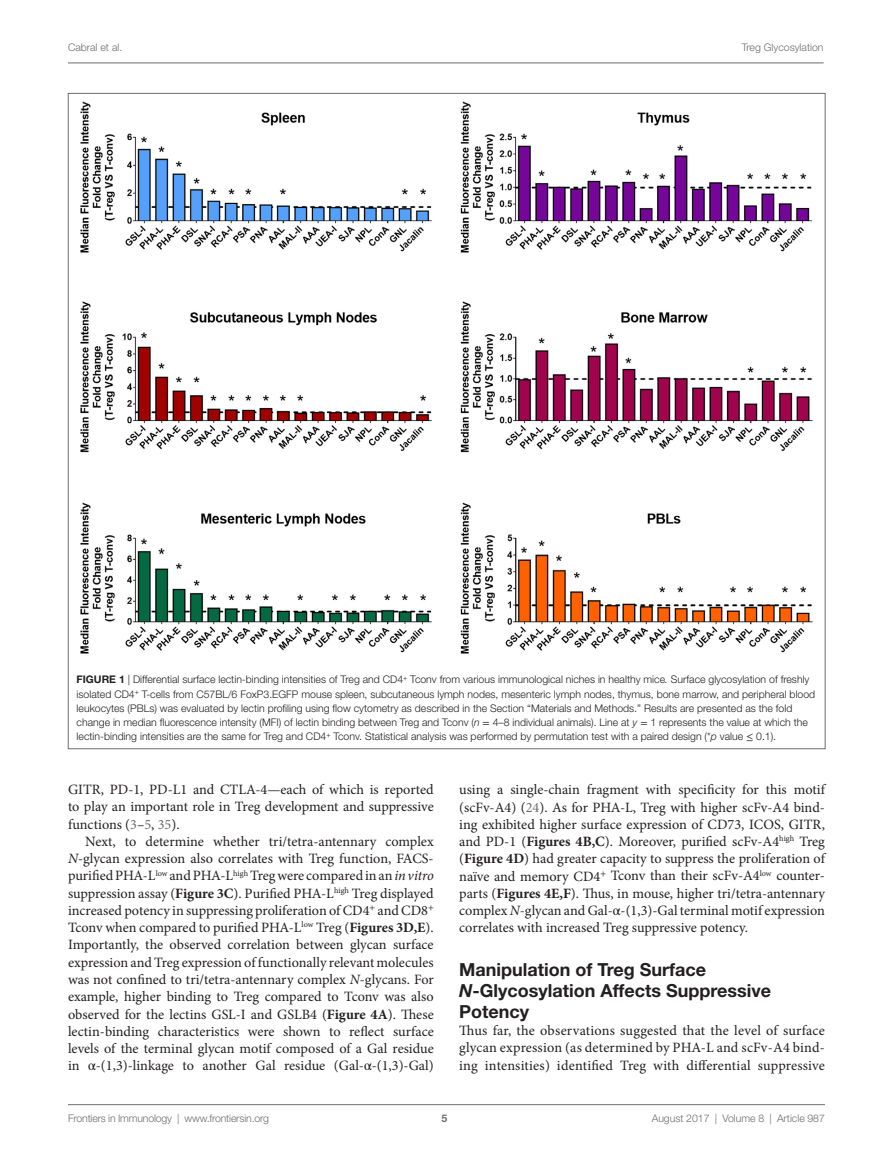
<style>
.page{position:relative;width:893px;height:1170px;background:#fff}
.page>*{position:absolute;margin:0;border:0;box-sizing:border-box;transform-origin:0 0}
.t1{font:700 18px/21px "Helvetica Neue LT Std";color:#231f20}
.t2{font:14.25px/17.2px "Minion Pro";color:#231f20;text-align:justify}
.t3{font:300 10.5px/14.2px "Helvetica Neue LT Std";color:#231f20}
.t4{font:300 10.5px "Helvetica Neue LT Std";color:#6c6d70}
.t5{font:700 10.5px "Helvetica Neue LT Std";color:#6c6d70}
.s1{font-weight:700}
.s2{font-style:italic}
.s3{font-family:"STIX General";font-weight:400}
.s4{color:#6c6d70}
.s5{font-family:"STIX General"}
</style>
<div class="page">
<img style="left:80px;top:102px;width:733px;height:551px">
<hr style="left:68px;top:1104px;width:757px;height:1px;background:#6c6d70">
<hr style="left:68px;top:63px;width:755px;height:1px;background:#6c6d70">
<p class="t4" style="left:68px;top:41px;width:56px">Cabral et al.</p>
<p class="t4" style="left:742px;top:41px;width:83px">Treg Glycosylation</p>
<p class="t3" style="left:77px;top:672px;width:740px"><span class="s1">Figure 1</span> | Differential surface lectin-binding intensities of Treg and CD4<sup>+</sup> Tconv from various immunological niches in healthy mice<span class="s2">.</span> Surface glycosylation of freshly isolated CD4<sup>+</sup> T-cells from C57BL/6 FoxP3.EGFP mouse spleen, subcutaneous lymph nodes, mesenteric lymph nodes, thymus, bone marrow, and peripheral blood leukocytes (PBLs) was evaluated by lectin profiling using flow cytometry as described in the Section “Materials and Methods.” Results are presented as the fold change in median fluorescence intensity (MFI) of lectin binding between Treg and Tconv (<span class="s2">n</span> <span class="s3">=</span> 4–8 individual animals). Line at <span class="s2">y</span> <span class="s3">=</span> 1 represents the value at which the lectin-binding intensities are the same for Treg and CD4<sup>+</sup> Tconv. Statistical analysis was performed by permutation test with a paired design (*<span class="s2">p</span> value <span class="s3">≤</span> 0.1).</p>
<p class="t2" style="left:68px;top:781px;width:367px">GITR, PD-1, PD-L1 and CTLA-4—each of which is reported to play an important role in Treg development and suppressive functions (<span class="s4">3</span>–<span class="s4">5</span>, <span class="s4">35</span>).</p>
<p class="t2" style="left:68px;top:832px;width:367px;text-indent:17px">Next, to determine whether tri/tetra-antennary complex <span class="s2">N</span>-glycan expression also correlates with Treg function, FACS&shy;purified PHA-L<sup>low</sup> and PHA-L<sup>high</sup> Treg were compared in an <span class="s2">in vitro </span>suppression assay (<span class="s1">Figure 3C</span>). Purified PHA-L<sup>high</sup> Treg displayed increased potency in suppressing proliferation of CD4<sup>+</sup> and CD8<sup>+ </sup>Tconv when compared to purified PHA-L<sup>low</sup> Treg (<span class="s1">Figures 3D,E</span>).<br>Importantly, the observed correlation between glycan surface expression and Treg expression of functionally relevant molecules was not confined to tri/tetra-antennary complex <span class="s2">N</span>-glycans. For example, higher binding to Treg compared to Tconv was also observed for the lectins GSL-I and GSLB4 (<span class="s1">Figure 4A</span>). These lectin-binding characteristics were shown to reflect surface levels of the terminal glycan motif composed of a Gal residue in <span class="s5">α</span>-(1,3)-linkage to another Gal residue (Gal-<span class="s5">α</span>-(1,3)-Gal)</p>
<p class="t2" style="left:459px;top:781px;width:367px">using a single-chain fragment with specificity for this motif (scFv-A4) (<span class="s4">24</span>). As for PHA-L, Treg with higher scFv-A4 bind&shy;ing exhibited higher surface expression of CD73, ICOS, GITR, and PD-1 (<span class="s1">Figures 4B,C</span>). Moreover, purified scFv-A4<sup>high</sup> Treg (<span class="s1">Figure 4D</span>) had greater capacity to suppress the proliferation of naïve and memory CD4<sup>+</sup> Tconv than their scFv-A4<sup>low</sup> counter&shy;parts (<span class="s1">Figures 4E,F</span>). Thus, in mouse, higher tri/tetra-antennary complex <span class="s2">N</span>-glycan and Gal-<span class="s5">α</span>-(1,3)-Gal terminal motif expression correlates with increased Treg suppressive potency.</p>
<p class="t1" style="left:459px;top:958px;width:313px">Manipulation of Treg Surface<br><span class="s2">N</span>-Glycosylation Affects Suppressive<br>Potency</p>
<p class="t2" style="left:459px;top:1021px;width:367px">Thus far, the observations suggested that the level of surface glycan expression (as determined by PHA-L and scFv-A4 bind&shy;ing intensities) identified Treg with differential suppressive</p>
<p class="t4" style="left:68px;top:1111px;width:203px">Frontiers in Immunology | www.frontiersin.org</p>
<p class="t4" style="left:652px;top:1111px;width:175px">August 2017 | Volume 8 | Article 987</p>
<p class="t5" style="left:441px;top:1111px;width:7px">5</p>
</div>
